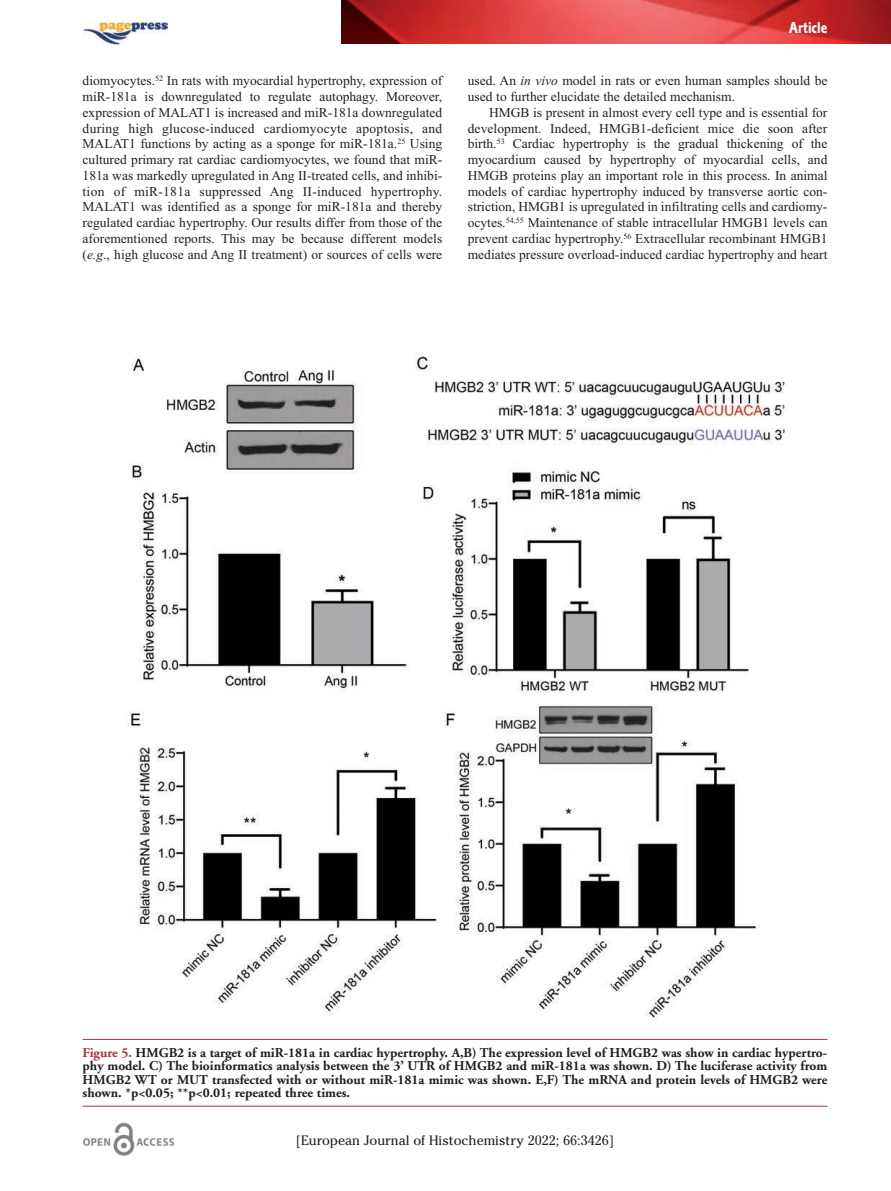
<style>
.page{position:relative;width:891px;height:1191px;background:#fff}
.page>*{position:absolute;margin:0;border:0;box-sizing:border-box;transform-origin:0 0}
.t1{font:16.5px "Corinthian Bold Condensed Plain";color:#fff}
.t2{font:13.5px/15.8px "Times New Roman";color:#231f20;text-align:justify}
.t3{font:700 13.5px/13.5px "Adobe Garamond";color:#231f20;text-align:justify}
.t4{font:13.5px "Cheltenham";color:#231f20}
.s1{font-style:italic}
.s2{color:#aa323f}
</style>
<div class="page">
<svg style="left:341px;top:0;width:549px;height:43px;background:#cc3c3d"></svg>
<img style="left:83px;top:1123px;width:91px;height:33px">
<img style="left:83px;top:21px;width:84px;height:25px">
<hr style="left:83px;top:1039px;width:744px;height:1px;background:#aa323f">
<hr style="left:83px;top:1106px;width:744px;height:1px;background:#aa323f">
<img style="left:127px;top:353px;width:661px;height:668px">
<p class="t1" style="left:788px;top:22px;width:40px">Article</p>
<p class="t2" style="left:83px;top:73px;width:361px">diomyocytes.<sup>52</sup> In rats with myocardial hypertrophy, expression of miR-181a is downregulated to regulate autophagy. Moreover, expression of MALAT1 is increased and miR-181a downregulated during high glucose-induced cardiomyocyte apoptosis, and MALAT1 functions by acting as a sponge for miR-181a.<sup>25</sup> Using cultured primary rat cardiac cardiomyocytes, we found that miR-181a was markedly upregulated in Ang II-treated cells, and inhibi&shy;tion of miR-181a suppressed Ang II-induced hypertrophy.<br>MALAT1 was identified as a sponge for miR-181a and thereby regulated cardiac hypertrophy. Our results differ from those of the aforementioned reports. This may be because different models (<span class="s1">e.g</span>., high glucose and Ang II treatment) or sources of cells were</p>
<p class="t2" style="left:467px;top:73px;width:361px">used. An <span class="s1">in vivo</span> model in rats or even human samples should be used to further elucidate the detailed mechanism.</p>
<p class="t2" style="left:467px;top:104px;width:361px;text-indent:21px">HMGB is present in almost every cell type and is essential for development. Indeed, HMGB1-deficient mice die soon after birth.<sup>53</sup> Cardiac hypertrophy is the gradual thickening of the myocardium caused by hypertrophy of myocardial cells, and HMGB proteins play an important role in this process. In animal models of cardiac hypertrophy induced by transverse aortic con&shy;striction, HMGB1 is upregulated in infiltrating cells and cardiomy&shy;ocytes.<sup>54,55</sup> Maintenance of stable intracellular HMGB1 levels can prevent cardiac hypertrophy.<sup>56</sup> Extracellular recombinant HMGB1 mediates pressure overload-induced cardiac hypertrophy and heart</p>
<p class="t3" style="left:83px;top:1047px;width:746px"><span class="s2">Figure 5.</span> HMGB2 is a target of miR-181a in cardiac hypertrophy. A,B) The expression level of HMGB2 was show in cardiac hypertro&shy;phy model. C) The bioinformatics analysis between the 3’ UTR of HMGB2 and miR-181a was shown. D) The luciferase activity from HMGB2 WT or MUT transfected with or without miR-181a mimic was shown. E,F) The mRNA and protein levels of HMGB2 were shown. *p&lt;0.05; **p&lt;0.01; repeated three times.</p>
<p class="t4" style="left:295px;top:1133px;width:320px">[European Journal of Histochemistry 2022; 66:3426]</p>
</div>
